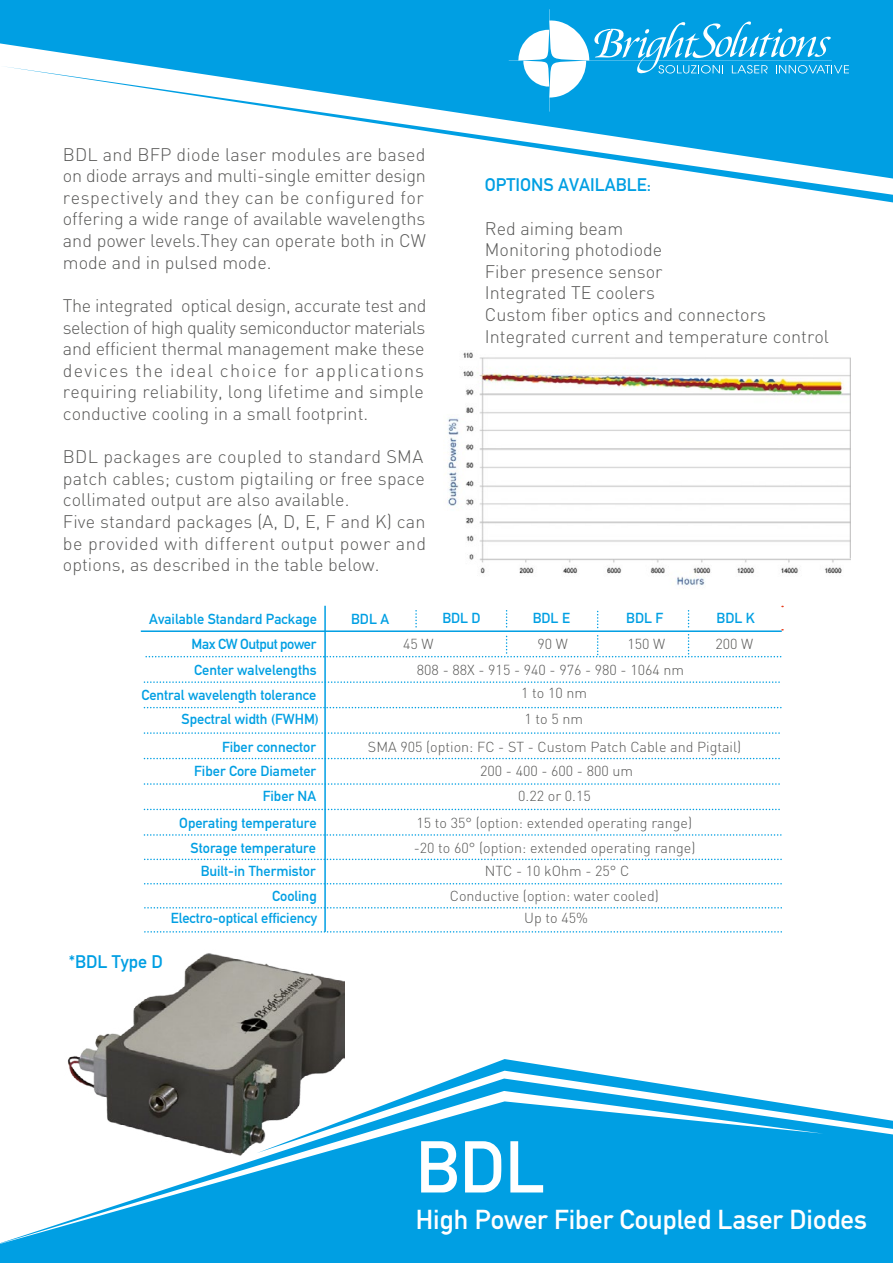
<style>
.page{position:relative;width:893px;height:1263px;background:#fff}
.page>*{position:absolute;margin:0;border:0;box-sizing:border-box;transform-origin:0 0}
.t1{font:700 72px "DIN Alternate";color:#fff}
.t2{font:700 27px "DIN Alternate";color:#fff}
.t3{font:300 18px/21.6px "DIN Pro";color:#575756}
.t4{font:700 18px "DIN Alternate";color:#009fe3}
.t5{font:300 14.4px/24.9px "DIN Pro";color:#575756;text-align:center}
.t6{font:700 14.4px/25.5px "DIN Alternate";color:#009fe3;text-align:justify}
</style>
<div class="page">
<div style="left:0;top:0;width:893px;height:66px;background:#009fe3"></div>
<svg style="left:5px;top:66px;width:888px;height:136px"></svg>
<svg style="left:0;top:1153px;width:893px;height:110px;background:#21abe6"></svg>
<svg style="left:344px;top:1059px;width:549px;height:94px;fill:#009fe3"></svg>
<svg style="left:509px;top:9px;width:340px;height:103px;background:#29aee7"></svg>
<svg style="left:144px;top:707px;width:638px;height:1px"></svg>
<svg style="left:144px;top:758px;width:636px;height:1px"></svg>
<svg style="left:144px;top:681px;width:636px;height:2px"></svg>
<svg style="left:144px;top:732px;width:636px;height:2px"></svg>
<svg style="left:144px;top:783px;width:636px;height:2px"></svg>
<svg style="left:144px;top:809px;width:636px;height:1px"></svg>
<hr style="left:141px;top:630px;width:641px;height:2px;background:#009fe3">
<hr style="left:324px;top:606px;width:2px;height:326px;background:#009fe3">
<svg style="left:144px;top:834px;width:638px;height:2px"></svg>
<svg style="left:146px;top:606px;width:637px;height:51px"></svg>
<svg style="left:145px;top:859px;width:637px;height:1px"></svg>
<svg style="left:145px;top:883px;width:637px;height:1px"></svg>
<svg style="left:145px;top:907px;width:637px;height:1px"></svg>
<svg style="left:145px;top:931px;width:637px;height:2px"></svg>
<img style="left:448px;top:352px;width:402px;height:234px">
<hr style="left:850px;top:358px;width:1px;height:200px;background:#bcbbbb">
<img style="left:47px;top:932px;width:297px;height:225px">
<p class="t3" style="left:63px;top:142px;width:364px">BDL and BFP diode laser modules are based</p>
<p class="t3" style="left:63px;top:185px;width:364px;text-align:justify">respectively and they can be configured for offering a wide range of available wavelengths and power levels.They can operate both in CW mode and in pulsed mode.</p>
<p class="t3" style="left:63px;top:293px;width:365px">The integrated optical design, accurate test and selection of high quality semiconductor materials and efficient thermal management make these devices the ideal choice for applications requiring reliability, long lifetime and simple conductive cooling in a small footprint.</p>
<p class="t3" style="left:63px;top:444px;width:365px">BDL packages are coupled to standard SMA patch cables; custom pigtailing or free space collimated output are also available.<br>Five standard packages (A, D, E, F and K) can be provided with different output power and options, as described in the table below.</p>
<p class="t3" style="left:63px;top:163px;width:364px">on diode arrays and multi-single emitter design</p>
<p class="t4" style="left:485px;top:171px;width:168px">OPTIONS AVAILABLE:</p>
<p class="t3" style="left:485px;top:216px;width:346px">Red aiming beam<br>Monitoring photodiode<br>Fiber presence sensor<br>Integrated TE coolers<br>Custom fiber optics and connectors<br>Integrated current and temperature control</p>
<p class="t6" style="left:192px;top:605px;width:127px;text-indent:-42px">Available Standard Package Max CW Output power Center walvelengths</p>
<p class="t6" style="left:351px;top:605px;width:39px">BDL A</p>
<p class="t6" style="left:442px;top:604px;width:40px">BDL D</p>
<p class="t6" style="left:533px;top:604px;width:39px">BDL E</p>
<p class="t6" style="left:626px;top:604px;width:38px">BDL F</p>
<p class="t6" style="left:717px;top:604px;width:40px">BDL K</p>
<p class="t5" style="left:403px;top:631px;width:32px">45 W</p>
<p class="t5" style="left:538px;top:631px;width:32px">90 W</p>
<p class="t5" style="left:627px;top:631px;width:39px">150 W</p>
<p class="t5" style="left:715px;top:631px;width:39px">200 W</p>
<p class="t5" style="left:417px;top:656px;width:269px">808 - 88X - 915 - 940 - 976 - 980 - 1064 nm</p>
<p class="t6" style="left:141px;top:682px;width:176px">Central wavelength tolerance</p>
<p class="t5" style="left:521px;top:679px;width:67px">1 to 10 nm</p>
<p class="t6" style="left:182px;top:705px;width:139px">Spectral width (FWHM)</p>
<p class="t5" style="left:525px;top:705px;width:60px">1 to 5 nm</p>
<p class="t6" style="left:222px;top:733px;width:95px">Fiber connector</p>
<p class="t5" style="left:368px;top:733px;width:375px">SMA 905 (option: FC - ST - Custom Patch Cable and Pigtail)</p>
<p class="t6" style="left:194px;top:758px;width:123px">Fiber Core Diameter</p>
<p class="t5" style="left:480px;top:757px;width:154px">200 - 400 - 600 - 800 um</p>
<p class="t6" style="left:263px;top:782px;width:55px">Fiber NA</p>
<p class="t5" style="left:518px;top:782px;width:74px">0.22 or 0.15</p>
<p class="t6" style="left:179px;top:809px;width:139px">Operating temperature</p>
<p class="t5" style="left:416px;top:809px;width:277px">15 to 35° (option: extended operating range)</p>
<p class="t6" style="left:191px;top:834px;width:127px">Storage temperature</p>
<p class="t5" style="left:414px;top:834px;width:283px">-20 to 60° (option: extended operating range)</p>
<p class="t6" style="left:201px;top:858px;width:118px;line-height:24.9px;text-align:right">Built-in Thermistor<br>Cooling</p>
<p class="t6" style="left:171px;top:904px;width:148px">Electro-optical efficiency</p>
<p class="t4" style="left:69px;top:948px;width:95px">*BDL Type D</p>
<p class="t5" style="left:450px;top:857px;width:211px">NTC - 10 kOhm - 25° C<br>Conductive (option: water cooled)</p>
<p class="t5" style="left:524px;top:904px;width:65px">Up to 45%</p>
<h1 class="t1" style="left:416px;top:1112px;width:131px">BDL</h1>
<h2 class="t2" style="left:416px;top:1199px;width:453px">High Power Fiber Coupled Laser Diodes</h2>
</div>
